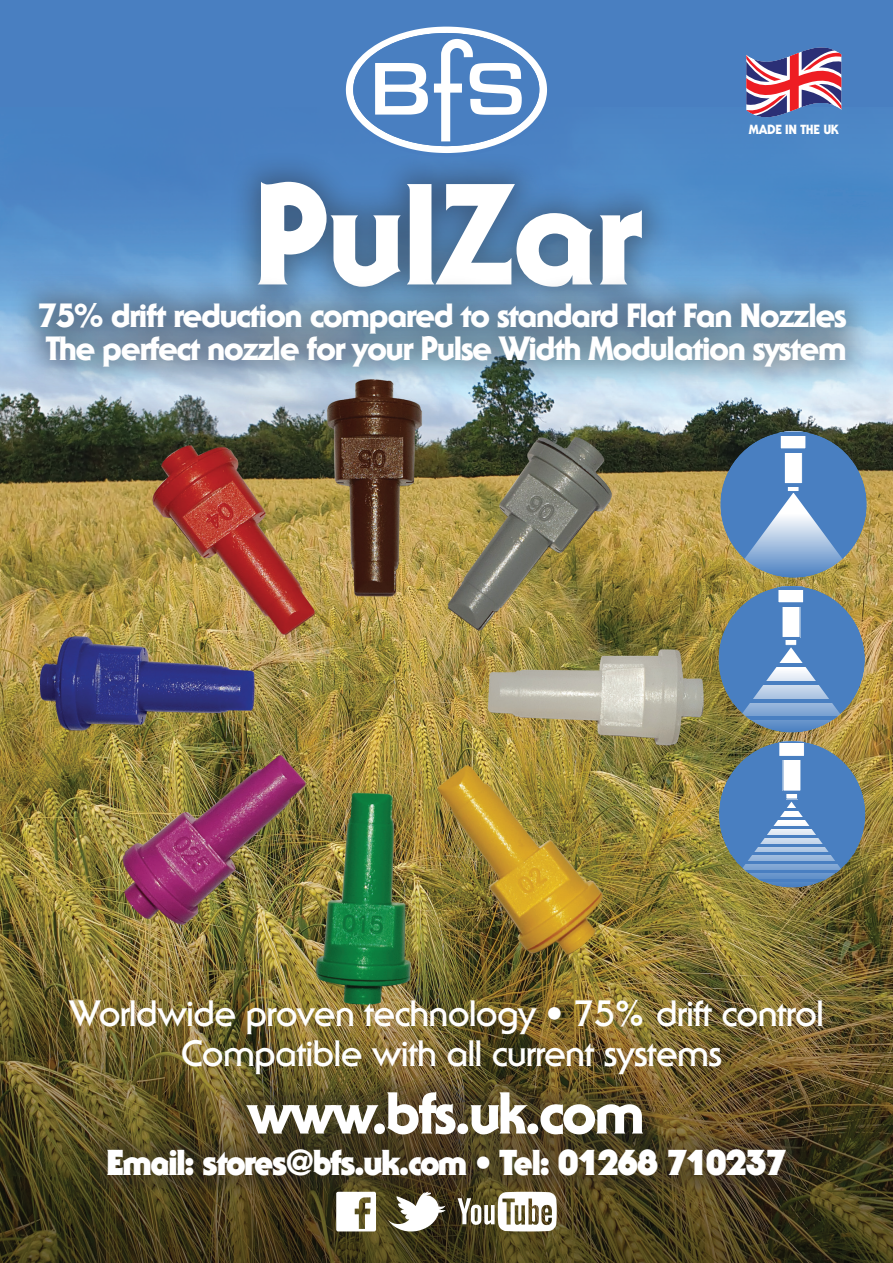
<style>
.page{position:relative;width:893px;height:1263px;background:#497fc1}
.page>*{position:absolute;margin:0;border:0;box-sizing:border-box;transform-origin:0 0}
.t1{font:800 141px "Serif Gothic";letter-spacing:-.025em;color:#fff}
.t2{font:800 57.9px "Serif Gothic";letter-spacing:-.05em;color:#fff}
.t3{font:700 36px/40.5px "Serif Gothic Std";letter-spacing:-.025em;color:#fff;text-align:center}
.t4{font:900 35.4px "Serif Gothic Std";letter-spacing:-.05em;color:#fff}
.t5{font:800 33px/33px "Serif Gothic";letter-spacing:-.05em;color:#fff}
.t6{font:800 13.05px "Serif Gothic";letter-spacing:-.025em;color:#fff}
</style>
<div class="page">
<img style="left:0;top:139px;width:893px;height:1124px">
<div style="left:227px;top:150px;width:447px;height:168px;background:#231f20;opacity:.4"></div>
<div style="left:8px;top:271px;width:869px;height:126px;background:#231f20;opacity:.4"></div>
<svg style="left:342px;top:26px;width:209px;height:131px"></svg>
<svg style="left:746px;top:47px;width:96px;height:71px"></svg>
<div style="left:87px;top:1071px;width:719px;height:125px;background:#231f20;opacity:.3"></div>
<svg style="left:336px;top:1192px;width:40px;height:39px;background:#e1dfd7"></svg>
<svg style="left:388px;top:1192px;width:58px;height:39px;background:#9c998a"></svg>
<svg style="left:458px;top:1192px;width:99px;height:39px;background:#ada896"></svg>
<div style="left:720px;top:431px;width:147px;height:147px;background:#497fc1;border-radius:50%"></div>
<svg style="left:744px;top:493px;width:98px;height:85px"></svg>
<svg style="left:789px;top:487px;width:8px;height:3px"></svg>
<div style="left:787px;top:483px;width:12px;height:9px;border:1px solid #497fc1"></div>
<div style="left:784px;top:449px;width:18px;height:35px;background:#fff"></div>
<div style="left:784px;top:448px;width:19px;height:36px;border:1px solid #497fc1"></div>
<div style="left:780px;top:432px;width:26px;height:17px;background:#fff"></div>
<div style="left:780px;top:432px;width:26px;height:17px;border:1px solid #497fc1"></div>
<svg style="left:774px;top:431px;width:38px;height:2px"></svg>
<hr style="left:780px;top:432px;width:26px;height:3px;background:#497fc1">
<hr style="left:784px;top:449px;width:19px;height:3px;background:#497fc1">
<svg style="left:787px;top:484px;width:12px;height:2px"></svg>
<div style="left:718px;top:586px;width:147px;height:147px;background:#497fc1;border-radius:50%"></div>
<div style="left:781px;top:602px;width:20px;height:36px;border:2px solid #497fc1"></div>
<div style="left:785px;top:637px;width:12px;height:8px;background:#fff"></div>
<div style="left:785px;top:637px;width:12px;height:9px;border:1px solid #497fc1"></div>
<div style="left:782px;top:603px;width:18px;height:34px;background:#fff"></div>
<svg style="left:772px;top:586px;width:37px;height:18px"></svg>
<hr style="left:778px;top:586px;width:26px;height:3px;background:#497fc1">
<hr style="left:781px;top:603px;width:19px;height:3px;background:#497fc1">
<svg style="left:785px;top:638px;width:12px;height:2px"></svg>
<svg style="left:742px;top:647px;width:98px;height:86px"></svg>
<hr style="left:754px;top:663px;width:76px;height:4px;background:#497fc1">
<hr style="left:733px;top:681px;width:117px;height:4px;background:#497fc1">
<hr style="left:733px;top:699px;width:117px;height:3px;background:#497fc1">
<svg style="left:733px;top:716px;width:117px;height:4px"></svg>
<div style="left:719px;top:741px;width:146px;height:146px;background:#497fc1;border-radius:50%"></div>
<div style="left:785px;top:790px;width:13px;height:10px;border:2px solid #497fc1"></div>
<div style="left:782px;top:755px;width:20px;height:37px;border:2px solid #497fc1"></div>
<div style="left:786px;top:791px;width:12px;height:8px;background:#fff"></div>
<div style="left:786px;top:791px;width:12px;height:8px;border:1px solid #497fc1"></div>
<div style="left:783px;top:756px;width:18px;height:35px;background:#fff"></div>
<svg style="left:773px;top:741px;width:37px;height:16px"></svg>
<hr style="left:779px;top:741px;width:26px;height:2px;background:#497fc1">
<hr style="left:782px;top:757px;width:19px;height:3px;background:#497fc1">
<svg style="left:786px;top:791px;width:12px;height:3px"></svg>
<svg style="left:742px;top:802px;width:99px;height:85px"></svg>
<hr style="left:755px;top:808px;width:75px;height:3px;background:#497fc1">
<hr style="left:755px;top:817px;width:75px;height:3px;background:#497fc1">
<hr style="left:729px;top:826px;width:127px;height:3px;background:#497fc1">
<hr style="left:729px;top:835px;width:127px;height:2px;background:#497fc1">
<hr style="left:729px;top:844px;width:127px;height:2px;background:#497fc1">
<hr style="left:729px;top:852px;width:127px;height:3px;background:#497fc1">
<hr style="left:729px;top:861px;width:127px;height:3px;background:#497fc1">
<hr style="left:729px;top:870px;width:127px;height:3px;background:#497fc1">
<hr style="left:729px;top:879px;width:127px;height:2px;background:#497fc1">
<h1 class="t1" style="left:252px;top:147px;width:391px">PulZar</h1>
<p class="t6" style="left:749px;top:121px;width:91px">MADE IN THE UK</p>
<p class="t5" style="left:38px;top:298px;width:811px">75% drift reduction compared to standard Flat Fan Nozzles<br>The perfect nozzle for your Pulse Width Modulation system</p>
<p class="t3" style="left:69px;top:993px;width:757px">Worldwide proven technology • 75% drift control<br>Compatible with all current systems</p>
<h2 class="t2" style="left:248px;top:1077px;width:399px">www.bfs.uk.com</h2>
<p class="t4" style="left:107px;top:1140px;width:681px">Email: stores@bfs.uk.com • Tel: 01268 710237</p>
</div>
